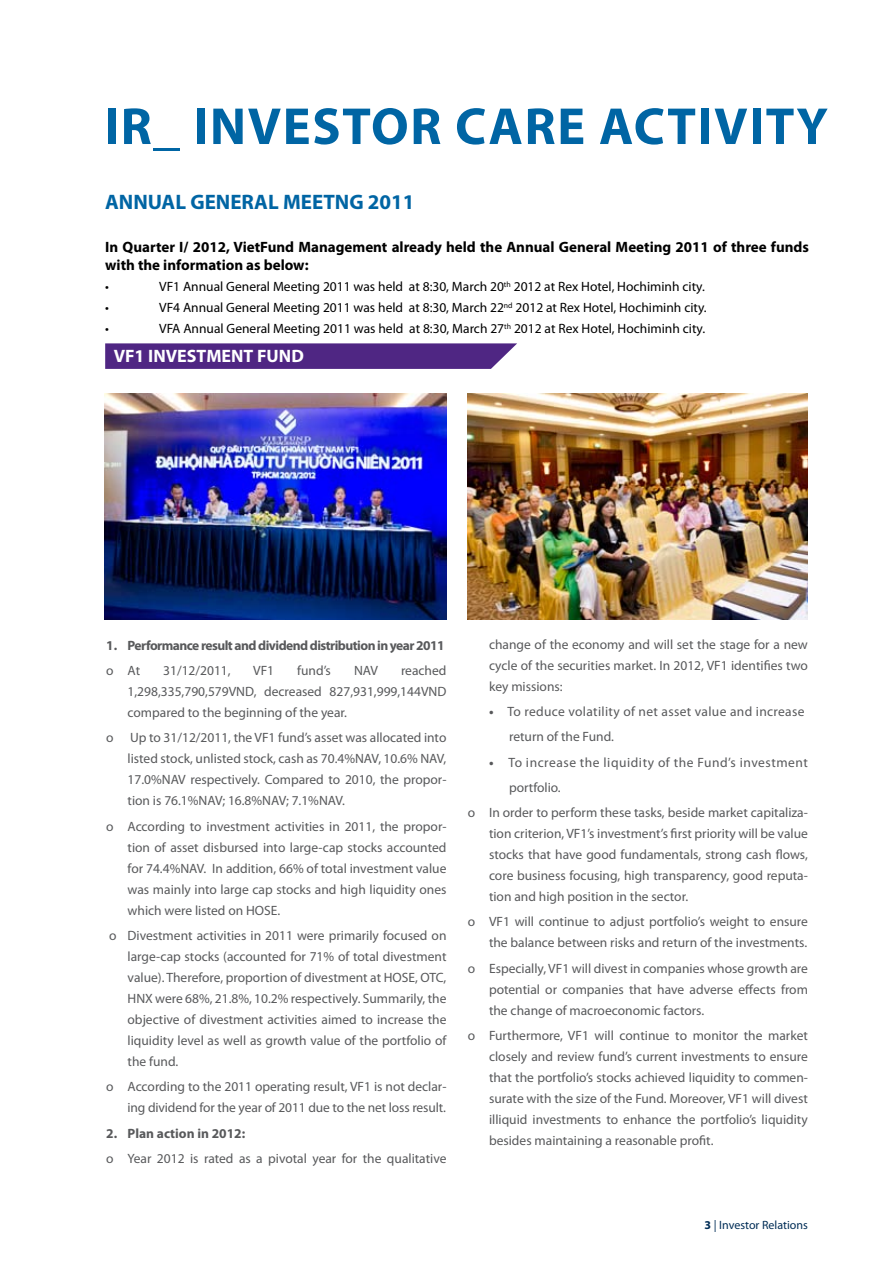
<style>
.page{position:relative;width:893px;height:1263px;background:#fff}
.page>*{position:absolute;margin:0;border:0;box-sizing:border-box;transform-origin:0 0}
.t1{font:700 52.5px "Myriad Pro";letter-spacing:.03em;color:#0065a4}
.t2{font:700 21px "Myriad Pro";color:#0065a4}
.t3{font:700 18px "Myriad Pro";color:#fff}
.t4{font:700 15px/18px "Myriad Pro";color:#000}
.t5{font:13.5px/21px "Myriad Pro";color:#58595b;text-align:justify}
.t6{font:13.5px "Myriad Pro";color:#000}
.t7{font:13.5px/25.2px "Myriad Pro";letter-spacing:.025em;color:#58595b}
.t8{font:700 13.5px "Myriad Pro";letter-spacing:-.04em;color:#58595b}
.t9{font:13.5px "Myriad Pro";letter-spacing:.04em;color:#58595b}
.t10{font:700 13.5px "Myriad Pro";color:#58595b}
.t11{font:12px "Myriad Pro";color:#002d56}
.s1{font-weight:700}
</style>
<div class="page">
<svg style="left:105px;top:343px;width:412px;height:26px;background:#573089"></svg>
<img style="left:468px;top:393px;width:340px;height:226px">
<img style="left:104px;top:393px;width:342px;height:226px">
<h1 class="t1" style="left:104px;top:92px;width:725px">IR_ INVESTOR CARE ACTIVITY</h1>
<h2 class="t2" style="left:105px;top:188px;width:311px">ANNUAL GENERAL MEETNG 2011</h2>
<p class="t4" style="left:105px;top:238px;width:705px">In Quarter I/ 2012, VietFund Management already held the Annual General Meeting 2011 of three funds with the information as below:</p>
<p class="t6" style="left:105px;top:279px;width:5px">•</p>
<p class="t6" style="left:159px;top:279px;width:547px">VF1 Annual General Meeting 2011 was held at 8:30, March 20<sup>th</sup> 2012 at Rex Hotel, Hochiminh city.</p>
<p class="t6" style="left:105px;top:300px;width:5px">•</p>
<p class="t6" style="left:159px;top:300px;width:549px">VF4 Annual General Meeting 2011 was held at 8:30, March 22<sup>nd</sup> 2012 at Rex Hotel, Hochiminh city.</p>
<p class="t6" style="left:105px;top:321px;width:5px">•</p>
<p class="t6" style="left:159px;top:321px;width:547px">VFA Annual General Meeting 2011 was held at 8:30, March 27<sup>th</sup> 2012 at Rex Hotel, Hochiminh city.</p>
<h3 class="t3" style="left:114px;top:344px;width:192px">VF1 INVESTMENT FUND</h3>
<p class="t8" style="left:106px;top:636px;width:340px">1. Performance result and dividend distribution in year 2011</p>
<p class="t5" style="left:106px;top:660px;width:35px">o At</p>
<p class="t5" style="left:163px;top:660px;width:69px">31/12/2011,</p>
<p class="t5" style="left:253px;top:660px;width:23px">VF1</p>
<p class="t5" style="left:297px;top:660px;width:35px">fund’s</p>
<p class="t5" style="left:354px;top:660px;width:25px">NAV</p>
<p class="t5" style="left:128px;top:660px;width:320px;text-indent:273px">reached 1,298,335,790,579VND, decreased 827,931,999,144VND compared to the beginning of the year.</p>
<p class="t5" style="left:128px;top:727px;width:320px;text-indent:-21px">o Up to 31/12/2011, the VF1 fund’s asset was allocated into listed stock, unlisted stock, cash as 70.4%NAV, 10.6% NAV, 17.0%NAV respectively. Compared to 2010, the propor&shy;tion is 76.1%NAV; 16.8%NAV; 7.1%NAV.</p>
<p class="t5" style="left:128px;top:815px;width:320px;text-indent:-21px">o According to investment activities in 2011, the propor&shy;tion of asset disbursed into large-cap stocks accounted for 74.4%NAV. In addition, 66% of total investment value was mainly into large cap stocks and high liquidity ones which were listed on HOSE.</p>
<p class="t5" style="left:128px;top:925px;width:320px;text-indent:-18px">o Divestment activities in 2011 were primarily focused on large-cap stocks (accounted for 71% of total divestment value). Therefore, proportion of divestment at HOSE, OTC, HNX were 68%, 21.8%, 10.2% respectively. Summarily, the objective of divestment activities aimed to increase the liquidity level as well as growth value of the portfolio of the fund.</p>
<p class="t5" style="left:106px;top:1076px;width:342px;text-align:right">o According to the 2011 operating result, VF1 is not declar&shy;ing dividend for the year of 2011 due to the net loss result.</p>
<p class="t10" style="left:106px;top:1124px;width:140px">2. Plan action in 2012:</p>
<p class="t5" style="left:106px;top:1147px;width:342px">o Year 2012 is rated as a pivotal year for the qualitative</p>
<p class="t5" style="left:489px;top:634px;width:320px">change of the economy and will set the stage for a new cycle of the securities market. In 2012, VF1 identifies two key missions:</p>
<p class="t7" style="left:509px;top:699px;width:297px;text-indent:-20px"><span class="s1">•</span> To reduce volatility of net asset value and increase return of the Fund.</p>
<p class="t9" style="left:489px;top:754px;width:320px"><span class="s1">•</span> To increase the liquidity of the Fund’s investment</p>
<p class="t5" style="left:509px;top:777px;width:53px">portfolio.</p>
<p class="t5" style="left:468px;top:802px;width:342px">o In order to perform these tasks, beside market capitaliza-</p>
<p class="t5" style="left:489px;top:823px;width:320px">tion criterion, VF1’s investment’s first priority will be value stocks that have good fundamentals, strong cash flows, core business focusing, high transparency, good reputa&shy;tion and high position in the sector.</p>
<p class="t5" style="left:468px;top:911px;width:342px;text-align:right">o VF1 will continue to adjust portfolio’s weight to ensure the balance between risks and return of the investments.</p>
<p class="t5" style="left:489px;top:957px;width:320px;text-indent:-21px">o Especially, VF1 will divest in companies whose growth are potential or companies that have adverse effects from the change of macroeconomic factors.</p>
<p class="t5" style="left:489px;top:1025px;width:320px;text-indent:-21px">o Furthermore, VF1 will continue to monitor the market closely and review fund’s current investments to ensure that the portfolio’s stocks achieved liquidity to commen&shy;surate with the size of the Fund. Moreover, VF1 will divest illiquid investments to enhance the portfolio’s liquidity besides maintaining a reasonable profit.</p>
<p class="t11" style="left:705px;top:1218px;width:105px"><span class="s1">3</span> | Investor Relations</p>
</div>
